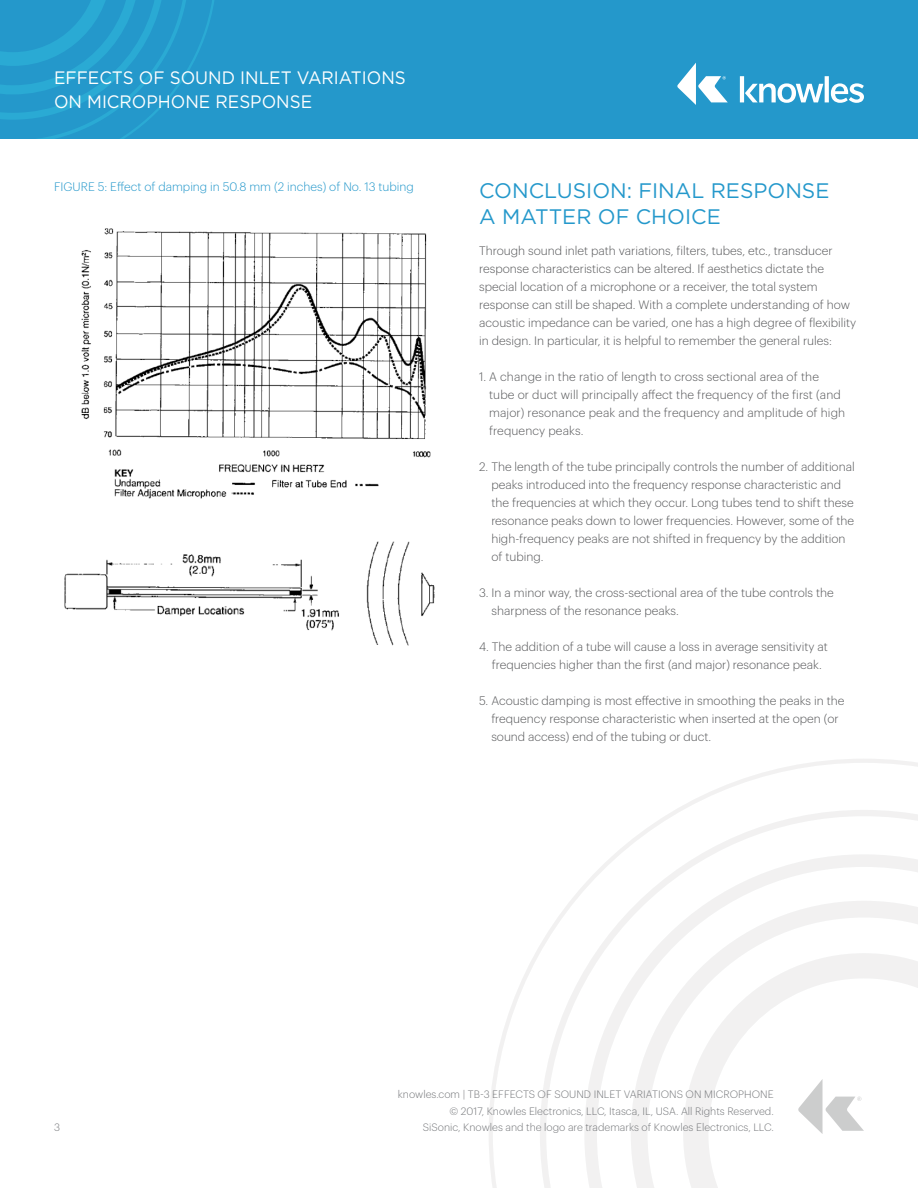
<style>
.page{position:relative;width:918px;height:1188px;background:#fff}
.page>*{position:absolute;margin:0;border:0;box-sizing:border-box;transform-origin:0 0}
.Body_Copy{font:21px/25.5px "Gotham";color:#2498cb}
.t1{font:18px/24px "Gotham";color:#fff;scale:.95 1}
.Blue_Intro_Paragraph{font:300 12px/18px "Graphik";color:#57585a}
.Table_Figure_Title{font:300 12px "Graphik";color:#2498cb}
.t2{font:300 10.5px/16.5px "Graphik";color:#76787b;text-align:right}
</style>
<div class="page">
<svg style="left:489px;top:759px;width:429px;height:429px"></svg>
<div style="left:0;top:0;width:918px;height:138px;background:#2498cb"></div>
<svg style="left:0;top:0;width:217px;height:139px"></svg>
<svg style="left:740px;top:76px;width:124px;height:27px"></svg>
<svg style="left:677px;top:63px;width:51px;height:42px"></svg>
<svg style="left:798px;top:1079px;width:66px;height:55px"></svg>
<img style="left:81px;top:228px;width:350px;height:271px">
<img style="left:64px;top:541px;width:371px;height:105px">
<h2 class="t1" style="left:54px;top:65px;width:372px">EFFECTS OF SOUND INLET VARIATIONS<br>ON MICROPHONE RESPONSE</h2>
<p class="Table_Figure_Title" style="left:54px;top:178px;width:361px">FIGURE 5: Effect of damping in 50.8 mm (2 inches) of No. 13 tubing</p>
<p class="Body_Copy" style="left:479px;top:178px;width:352px">CONCLUSION: FINAL RESPONSE<br>A MATTER OF CHOICE</p>
<p class="Blue_Intro_Paragraph" style="left:479px;top:241px;width:379px">Through sound inlet path variations, filters, tubes, etc., transducer response characteristics can be altered. If aesthetics dictate the special location of a microphone or a receiver, the total system response can still be shaped. With a complete understanding of how acoustic impedance can be varied, one has a high degree of flexibility in design. In particular, it is helpful to remember the general rules:</p>
<p class="Blue_Intro_Paragraph" style="left:489px;top:367px;width:358px;text-indent:-10px">1. A change in the ratio of length to cross sectional area of the tube or duct will principally affect the frequency of the first (and major) resonance peak and the frequency and amplitude of high frequency peaks.</p>
<p class="Blue_Intro_Paragraph" style="left:491px;top:457px;width:365px;text-indent:-12px">2. The length of the tube principally controls the number of additional peaks introduced into the frequency response characteristic and the frequencies at which they occur. Long tubes tend to shift these resonance peaks down to lower frequencies. However, some of the high-frequency peaks are not shifted in frequency by the addition of tubing.</p>
<p class="Blue_Intro_Paragraph" style="left:492px;top:583px;width:344px;text-indent:-12px">3. In a minor way, the cross-sectional area of the tube controls the sharpness of the resonance peaks.</p>
<p class="Blue_Intro_Paragraph" style="left:479px;top:637px;width:350px;text-align:center">4. The addition of a tube will cause a loss in average sensitivity at frequencies higher than the first (and major) resonance peak.</p>
<p class="Blue_Intro_Paragraph" style="left:491px;top:691px;width:355px;text-indent:-12px">5. Acoustic damping is most effective in smoothing the peaks in the frequency response characteristic when inserted at the open (or sound access) end of the tubing or duct.</p>
<p class="t2" style="left:54px;top:1118px;width:7px">3</p>
<p class="t2" style="left:398px;top:1085px;width:377px">knowles.com | TB-3 EFFECTS OF SOUND INLET VARIATIONS ON MICROPHONE © 2017, Knowles Electronics, LLC, Itasca, IL, USA. All Rights Reserved.<br>SiSonic, Knowles and the logo are trademarks of Knowles Electronics, LLC.</p>
</div>
